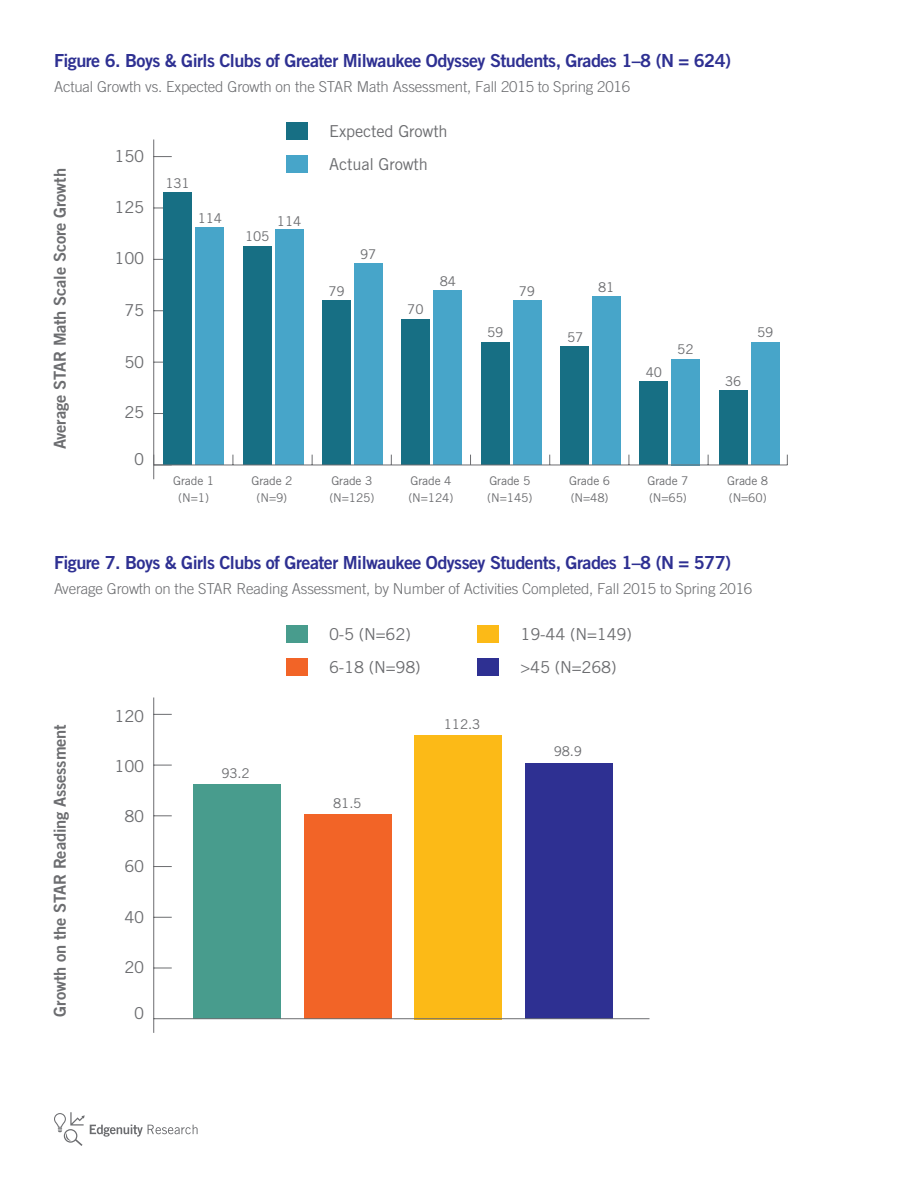
<style>
.page{position:relative;width:918px;height:1188px;background:#fff}
.page>*{position:absolute;margin:0;border:0;box-sizing:border-box;transform-origin:0 0}
.t1{font:18px "Trade Gothic LT Std Bd 2";letter-spacing:-.03em;color:#2e3092}
.t2{font:18px "Trade Gothic LT Pro Bd 2";letter-spacing:-.03em;color:#2e3092}
.t3{font:16.5px/33.6px "Trade Gothic LT Pro";letter-spacing:-.01em;color:#6c6d70}
.t4{font:16.5px "Trade Gothic LT Pro Bd 2";letter-spacing:-.01em;color:#6c6d70}
.t5{font:300 15px "Trade Gothic LT Pro";letter-spacing:-.01em;color:#6c6d70}
.t6{font:13.5px "Trade Gothic LT Pro";letter-spacing:-.01em;color:#6c6d70}
.t7{font:12px/16.5px "Trade Gothic LT Pro";letter-spacing:-.01em;color:#6c6d70}
</style>
<div class="page">
<svg style="left:54px;top:1112px;width:144px;height:34px"></svg>
<div style="left:286px;top:122px;width:22px;height:18px;background:#176f84"></div>
<div style="left:286px;top:155px;width:22px;height:18px;background:#47a5c9"></div>
<hr style="left:153px;top:139px;width:1px;height:340px;background:#6c6d70">
<svg style="left:154px;top:156px;width:18px;height:1px"></svg>
<div style="left:195px;top:228px;width:29px;height:237px;background:#47a5c9"></div>
<div style="left:275px;top:230px;width:29px;height:235px;background:#47a5c9"></div>
<div style="left:354px;top:263px;width:29px;height:202px;background:#47a5c9"></div>
<div style="left:433px;top:290px;width:29px;height:175px;background:#47a5c9"></div>
<div style="left:513px;top:301px;width:29px;height:164px;background:#47a5c9"></div>
<div style="left:592px;top:296px;width:29px;height:169px;background:#47a5c9"></div>
<div style="left:671px;top:359px;width:29px;height:106px;background:#47a5c9"></div>
<div style="left:751px;top:342px;width:28px;height:123px;background:#47a5c9"></div>
<div style="left:164px;top:192px;width:28px;height:273px;background:#176f84"></div>
<div style="left:243px;top:247px;width:29px;height:218px;background:#176f84"></div>
<div style="left:322px;top:301px;width:29px;height:164px;background:#176f84"></div>
<div style="left:401px;top:319px;width:29px;height:146px;background:#176f84"></div>
<div style="left:481px;top:342px;width:29px;height:123px;background:#176f84"></div>
<div style="left:560px;top:346px;width:29px;height:119px;background:#176f84"></div>
<div style="left:639px;top:382px;width:29px;height:83px;background:#176f84"></div>
<div style="left:719px;top:390px;width:29px;height:75px;background:#176f84"></div>
<hr style="left:154px;top:465px;width:633px;height:1px;background:#6c6d70">
<svg style="left:154px;top:455px;width:18px;height:10px"></svg>
<div style="left:286px;top:625px;width:22px;height:18px;background:#489c8d"></div>
<div style="left:286px;top:658px;width:22px;height:18px;background:#f26427"></div>
<div style="left:477px;top:625px;width:22px;height:18px;background:#fcba17"></div>
<div style="left:477px;top:658px;width:22px;height:18px;background:#2e3092"></div>
<div style="left:304px;top:815px;width:87px;height:204px;background:#f26427"></div>
<div style="left:525px;top:764px;width:88px;height:255px;background:#2e3092"></div>
<div style="left:194px;top:784px;width:87px;height:235px;background:#489c8d"></div>
<div style="left:415px;top:735px;width:87px;height:284px;background:#fcba17"></div>
<hr style="left:153px;top:698px;width:1px;height:335px;background:#6c6d70">
<hr style="left:154px;top:1018px;width:495px;height:1px;background:#6c6d70">
<svg style="left:154px;top:968px;width:18px;height:1px"></svg>
<svg style="left:154px;top:917px;width:18px;height:1px"></svg>
<svg style="left:154px;top:866px;width:18px;height:1px"></svg>
<svg style="left:154px;top:815px;width:18px;height:1px"></svg>
<svg style="left:154px;top:765px;width:18px;height:1px"></svg>
<svg style="left:154px;top:714px;width:18px;height:1px"></svg>
<p class="t1" style="left:54px;top:49px;width:679px">Figure 6. Boys &amp; Girls Clubs of Greater Milwaukee Odyssey Students, Grades 1–8 (N = 624)</p>
<p class="t5" style="left:54px;top:78px;width:578px">Actual Growth vs. Expected Growth on the STAR Math Assessment, Fall 2015 to Spring 2016</p>
<p class="t4" style="left:50px;top:449px;width:283px;rotate:-90deg">Average STAR Math Scale Score Growth</p>
<p class="t3" style="left:115px;top:139px;width:31px">150</p>
<p class="t3" style="left:115px;top:190px;width:31px">125</p>
<p class="t3" style="left:115px;top:241px;width:31px">100</p>
<p class="t3" style="left:124px;top:293px;width:21px">75</p>
<p class="t3" style="left:124px;top:345px;width:21px">50</p>
<p class="t3" style="left:124px;top:396px;width:21px">25</p>
<p class="t3" style="left:134px;top:442px;width:12px">0</p>
<p class="t6" style="left:165px;top:175px;width:26px">131</p>
<p class="t6" style="left:198px;top:210px;width:26px">114</p>
<p class="t6" style="left:245px;top:229px;width:26px">105</p>
<p class="t6" style="left:277px;top:213px;width:26px">114</p>
<p class="t3" style="left:329px;top:114px;width:120px">Expected Growth<br>Actual Growth</p>
<p class="t6" style="left:328px;top:283px;width:18px">79</p>
<p class="t6" style="left:360px;top:246px;width:18px">97</p>
<p class="t6" style="left:407px;top:301px;width:18px">70</p>
<p class="t6" style="left:440px;top:273px;width:18px">84</p>
<p class="t6" style="left:487px;top:325px;width:18px">59</p>
<p class="t6" style="left:519px;top:283px;width:18px">79</p>
<p class="t6" style="left:567px;top:329px;width:18px">57</p>
<p class="t6" style="left:598px;top:279px;width:18px">81</p>
<p class="t6" style="left:646px;top:364px;width:18px">40</p>
<p class="t6" style="left:677px;top:341px;width:18px">52</p>
<p class="t6" style="left:725px;top:373px;width:18px">36</p>
<p class="t6" style="left:757px;top:325px;width:18px">59</p>
<p class="t7" style="left:173px;top:473px;width:42px;text-align:center">Grade 1 (N=1)</p>
<p class="t7" style="left:251px;top:473px;width:42px;text-align:center">Grade 2 (N=9)</p>
<p class="t7" style="left:329px;top:473px;width:47px">Grade 3 (N=125)</p>
<p class="t7" style="left:408px;top:473px;width:47px">Grade 4 (N=124)</p>
<p class="t7" style="left:487px;top:473px;width:47px">Grade 5 (N=145)</p>
<p class="t7" style="left:569px;top:473px;width:42px">Grade 6 (N=48)</p>
<p class="t7" style="left:647px;top:473px;width:42px">Grade 7 (N=65)</p>
<p class="t7" style="left:727px;top:473px;width:42px">Grade 8 (N=60)</p>
<p class="t2" style="left:54px;top:551px;width:679px">Figure 7. Boys &amp; Girls Clubs of Greater Milwaukee Odyssey Students, Grades 1–8 (N = 577)</p>
<p class="t5" style="left:54px;top:580px;width:700px">Average Growth on the STAR Reading Assessment, by Number of Activities Completed, Fall 2015 to Spring 2016</p>
<p class="t4" style="left:50px;top:1017px;width:294px;rotate:-90deg">Growth on the STAR Reading Assessment</p>
<p class="t3" style="left:115px;top:699px;width:31px">120</p>
<p class="t3" style="left:115px;top:749px;width:31px">100</p>
<p class="t3" style="left:124px;top:799px;width:21px">80</p>
<p class="t3" style="left:124px;top:849px;width:21px">60</p>
<p class="t3" style="left:124px;top:901px;width:21px">40</p>
<p class="t3" style="left:124px;top:950px;width:21px">20</p>
<p class="t3" style="left:134px;top:996px;width:12px">0</p>
<p class="t6" style="left:221px;top:765px;width:30px">93.2</p>
<p class="t3" style="left:329px;top:617px;width:93px">0-5 (N=62)<br>6-18 (N=98)</p>
<p class="t3" style="left:520px;top:617px;width:113px">19-44 (N=149) &gt;45 (N=268)</p>
<p class="t6" style="left:333px;top:795px;width:30px">81.5</p>
<p class="t6" style="left:444px;top:716px;width:38px">112.3</p>
<p class="t6" style="left:554px;top:743px;width:30px">98.9</p>
</div>
